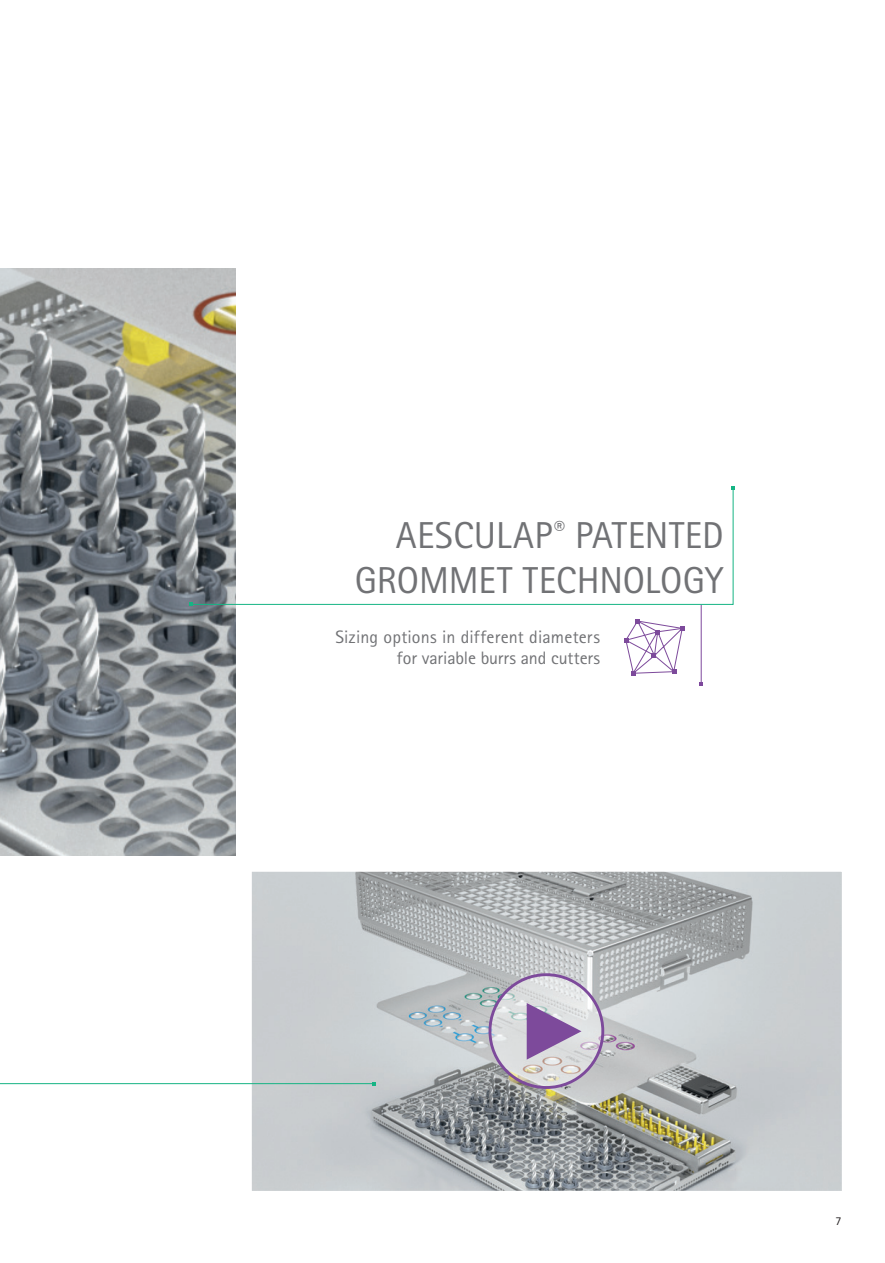
<style>
.page{position:relative;width:885px;height:1263px;background:#fff}
.page>*{position:absolute;margin:0;border:0;box-sizing:border-box;transform-origin:0 0}
.t1{font:37.5px/45px "Rotis Sans Serif Pro";color:#717275;text-align:right}
.t2{font:18px/21.6px "Rotis Sans Serif Pro";letter-spacing:.005em;color:#717275;text-align:right}
.t3{font:12px "Rotis Sans Serif Pro";color:#231f20}
</style>
<div class="page">
<img style="left:0;top:269px;width:236px;height:586px">
<img style="left:252px;top:872px;width:589px;height:319px">
<hr style="left:700px;top:605px;width:1px;height:79px;background:#7d489c">
<svg style="left:0;top:1026px;width:376px;height:59px"></svg>
<svg style="left:624px;top:619px;width:61px;height:57px"></svg>
<img style="left:490px;top:974px;width:113px;height:113px;border-radius:50%">
<div style="left:488px;top:973px;width:116px;height:116px;border:3px solid #7d4a9b;border-radius:50%"></div>
<svg style="left:526px;top:1003px;width:55px;height:57px;background:#ad94bd"></svg>
<svg style="left:190px;top:488px;width:543px;height:117px"></svg>
<h1 class="t1" style="left:355px;top:517px;width:370px">AESCULAP<sup>®</sup> PATENTED<br>GROMMET TECHNOLOGY</h1>
<p class="t2" style="left:335px;top:628px;width:266px">Sizing options in different diameters for variable burrs and cutters</p>
<p class="t3" style="left:835px;top:1216px;width:7px">7</p>
</div>
